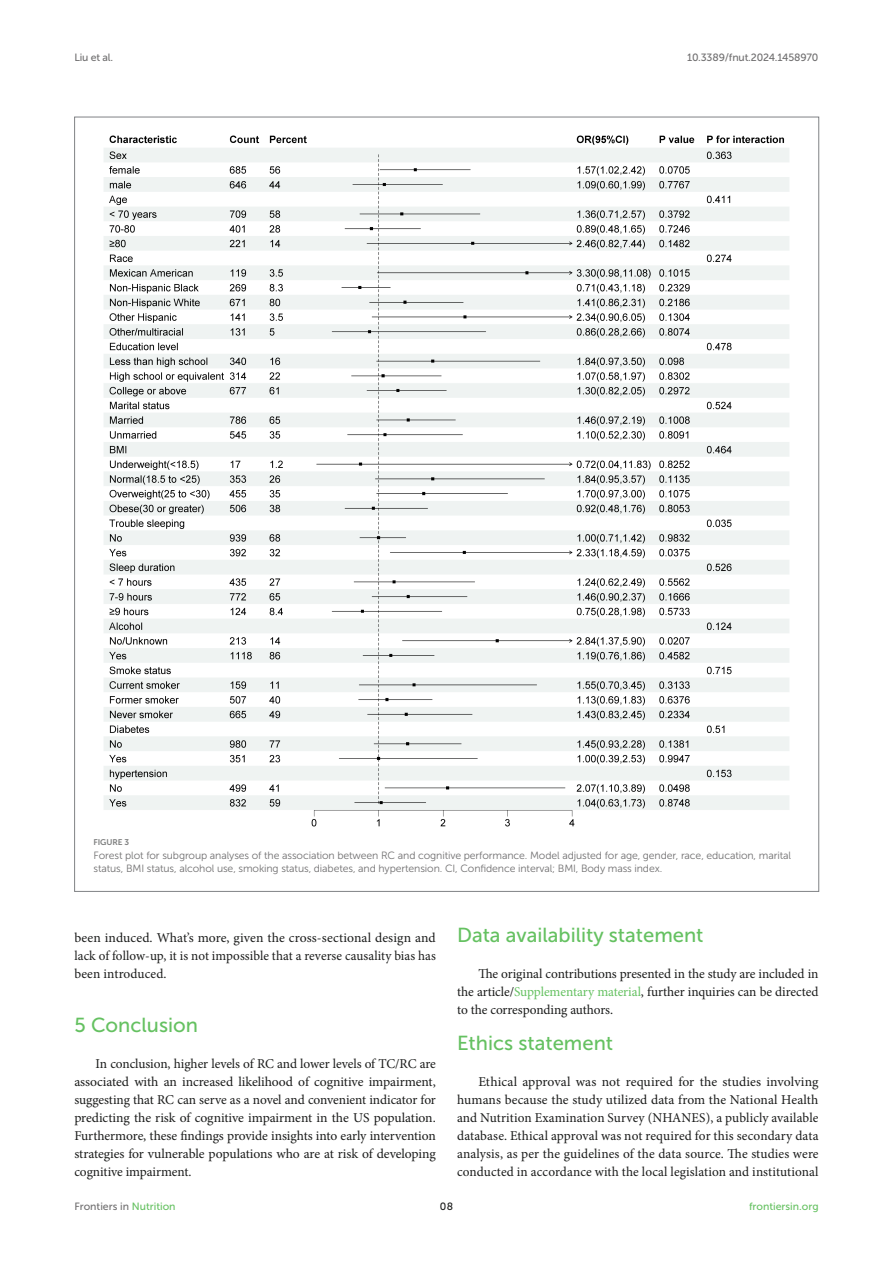
<style>
.page{position:relative;width:893px;height:1263px;background:#fff}
.page>*{position:absolute;margin:0;border:0;box-sizing:border-box;transform-origin:0 0}
.HEAD_1{font:20.25px "Museo Sans 500";color:#65c161}
.TEXT_FLUSH{font:13.5px/18px "Minion Pro";color:#1b1c1b;text-align:justify}
.FIG_LEG{font:10.5px/13.5px "Museo Sans 300";letter-spacing:-.01em;color:#706f70}
.t1{font:10.5px "Museo Sans 500";letter-spacing:-.015em;color:#706f70}
.t2{font:10.5px "Museo Sans 500";color:#65c161}
.t3{font:10.5px "Museo Sans 500";color:#1b1c1b}
.FIG_HD{font:8.25px "Museo Sans 700";letter-spacing:-.01em;color:#7e7f7f}
.s1{color:#65c161}
</style>
<div class="page">
<img style="left:104px;top:136px;width:685px;height:691px">
<p class="t1" style="left:74px;top:51px;width:40px">Liu et al.</p>
<p class="t1" style="left:687px;top:51px;width:133px">10.3389/fnut.2024.1458970</p>
<p class="FIG_HD" style="left:94px;top:838px;width:37px">FIGURE 3</p>
<p class="FIG_LEG" style="left:94px;top:849px;width:699px">Forest plot for subgroup analyses of the association between RC and cognitive performance. Model adjusted for age, gender, race, education, marital status, BMI status, alcohol use, smoking status, diabetes, and hypertension. CI, Confidence interval; BMI, Body mass index.</p>
<p class="TEXT_FLUSH" style="left:74px;top:929px;width:363px">been induced. What’s more, given the cross-sectional design and lack of follow-up, it is not impossible that a reverse causality bias has been introduced.</p>
<p class="HEAD_1" style="left:74px;top:1014px;width:125px">5 Conclusion</p>
<p class="TEXT_FLUSH" style="left:74px;top:1055px;width:363px;text-indent:21px">In conclusion, higher levels of RC and lower levels of TC/RC are associated with an increased likelihood of cognitive impairment, suggesting that RC can serve as a novel and convenient indicator for predicting the risk of cognitive impairment in the US population.<br>Furthermore, these findings provide insights into early intervention strategies for vulnerable populations who are at risk of developing cognitive impairment.</p>
<p class="HEAD_1" style="left:457px;top:924px;width:248px">Data availability statement</p>
<p class="TEXT_FLUSH" style="left:457px;top:965px;width:363px;text-indent:21px">The original contributions presented in the study are included in the article/<span class="s1">Supplementary material</span>, further inquiries can be directed to the corresponding authors.</p>
<p class="HEAD_1" style="left:457px;top:1032px;width:158px">Ethics statement</p>
<p class="TEXT_FLUSH" style="left:457px;top:1073px;width:363px;text-indent:21px">Ethical approval was not required for the studies involving humans because the study utilized data from the National Health and Nutrition Examination Survey (NHANES), a publicly available database. Ethical approval was not required for this secondary data analysis, as per the guidelines of the data source. The studies were conducted in accordance with the local legislation and institutional</p>
<p class="t1" style="left:74px;top:1200px;width:103px">Frontiers in <span class="s1">Nutrition</span></p>
<p class="t3" style="left:440px;top:1200px;width:15px">08</p>
<p class="t2" style="left:749px;top:1200px;width:71px">frontiersin.org</p>
</div>
